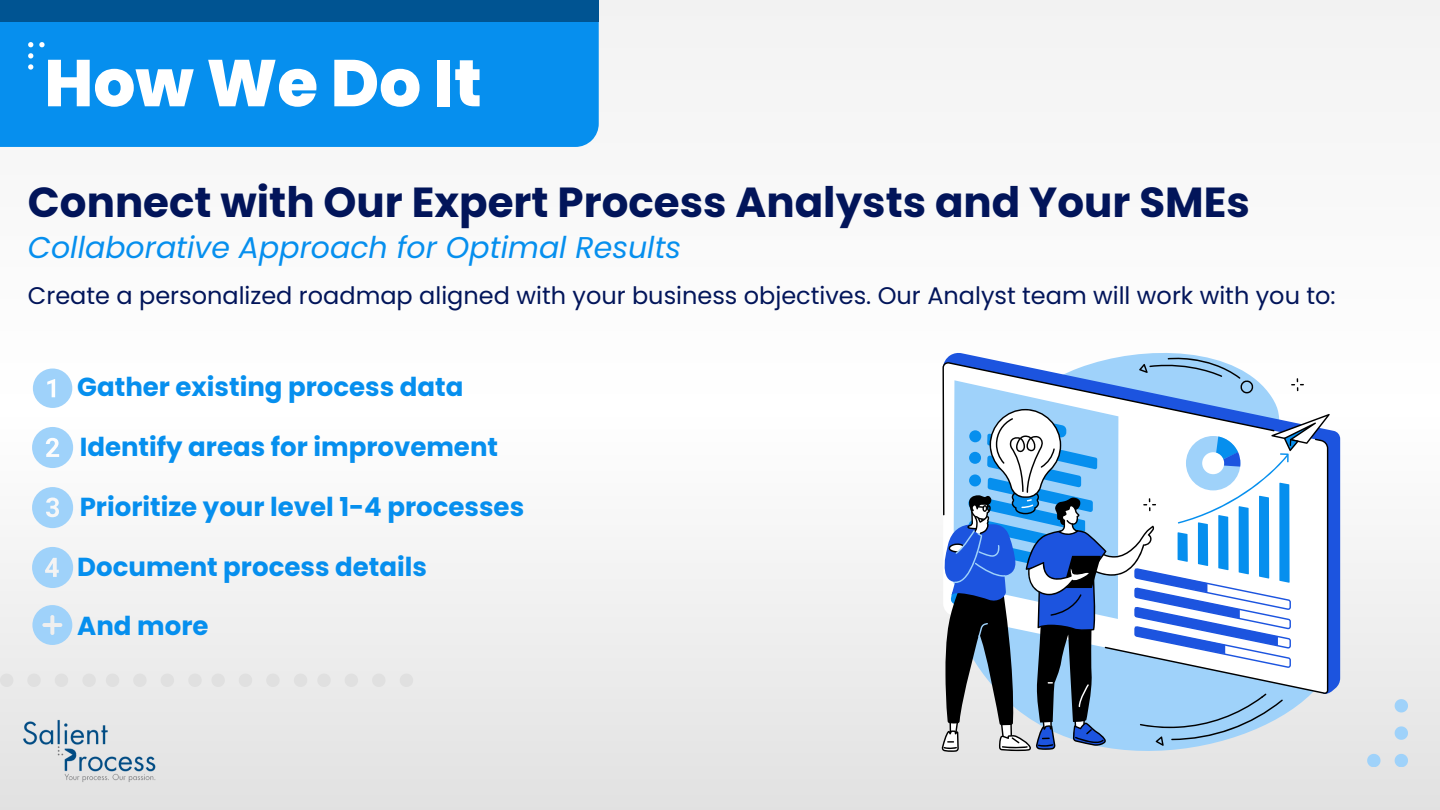
<style>
.page{position:relative;width:1440px;height:810px;background:#fff}
.page>*{position:absolute;margin:0;border:0;box-sizing:border-box;transform-origin:0 0}
.t1{font:800 66px "Poppins";color:#fff}
.t2{font:700 42px "Poppins";color:#02155a}
.t3{font:italic 30px "Poppins";color:#068fee}
.t4{font:700 26px "Poppins";color:#068fee}
.t5{font:24px "Poppins";color:#02155a}
</style>
<div class="page">
<div style="left:0;top:0;width:1440px;height:810px;background:linear-gradient(to bottom,#fdfdfd,#ececec)"></div>
<svg style="left:1395px;top:699px;width:13px;height:13px"></svg>
<svg style="left:1395px;top:726px;width:13px;height:13px"></svg>
<svg style="left:1395px;top:754px;width:13px;height:13px"></svg>
<svg style="left:1367px;top:754px;width:13px;height:13px"></svg>
<svg style="left:0;top:674px;width:13px;height:13px"></svg>
<svg style="left:27px;top:674px;width:14px;height:13px"></svg>
<svg style="left:55px;top:674px;width:13px;height:13px"></svg>
<svg style="left:82px;top:674px;width:14px;height:13px"></svg>
<svg style="left:106px;top:674px;width:13px;height:13px"></svg>
<svg style="left:133px;top:674px;width:14px;height:13px"></svg>
<svg style="left:161px;top:674px;width:13px;height:13px"></svg>
<svg style="left:188px;top:674px;width:14px;height:13px"></svg>
<svg style="left:211px;top:674px;width:14px;height:13px"></svg>
<svg style="left:239px;top:674px;width:13px;height:13px"></svg>
<svg style="left:266px;top:674px;width:14px;height:13px"></svg>
<svg style="left:294px;top:674px;width:13px;height:13px"></svg>
<svg style="left:317px;top:674px;width:14px;height:13px"></svg>
<svg style="left:345px;top:674px;width:13px;height:13px"></svg>
<svg style="left:372px;top:674px;width:13px;height:13px"></svg>
<svg style="left:400px;top:674px;width:13px;height:13px"></svg>
<img style="left:17px;top:713px;width:150px;height:81px">
<div style="left:0;top:21px;width:599px;height:126px;background:#068fee"></div>
<div style="left:0;top:0;width:599px;height:21px;background:#005492"></div>
<svg style="left:28px;top:64px;width:5px;height:6px"></svg>
<svg style="left:28px;top:53px;width:5px;height:5px"></svg>
<svg style="left:28px;top:42px;width:5px;height:5px"></svg>
<svg style="left:39px;top:42px;width:6px;height:5px"></svg>
<svg style="left:33px;top:369px;width:39px;height:39px"></svg>
<svg style="left:32px;top:427px;width:41px;height:41px"></svg>
<svg style="left:32px;top:487px;width:41px;height:41px"></svg>
<svg style="left:32px;top:547px;width:41px;height:41px"></svg>
<svg style="left:32px;top:605px;width:40px;height:40px"></svg>
<svg style="left:940px;top:343px;width:400px;height:450px;fill:#e4e4e4"></svg>
<svg style="left:943px;top:352px;width:397px;height:342px;fill:#1c54df"></svg>
<svg style="left:940px;top:355px;width:390px;height:397px"></svg>
<p class="t1" style="left:44px;top:37px;width:439px">How We Do It</p>
<p class="t2" style="left:28px;top:173px;width:1224px">Connect with Our Expert Process Analysts and Your SMEs</p>
<p class="t3" style="left:28px;top:226px;width:655px">Collaborative Approach for Optimal Results</p>
<p class="t5" style="left:28px;top:279px;width:1309px">Create a personalized roadmap aligned with your business objectives. Our Analyst team will work with you to:</p>
<p class="t4" style="left:77px;top:369px;width:388px">Gather existing process data</p>
<p class="t4" style="left:80px;top:428px;width:420px">Identify areas for improvement</p>
<p class="t4" style="left:80px;top:488px;width:446px">Prioritize your level 1-4 processes</p>
<p class="t4" style="left:77px;top:548px;width:351px">Document process details</p>
<p class="t4" style="left:77px;top:608px;width:133px">And more</p>
</div>
